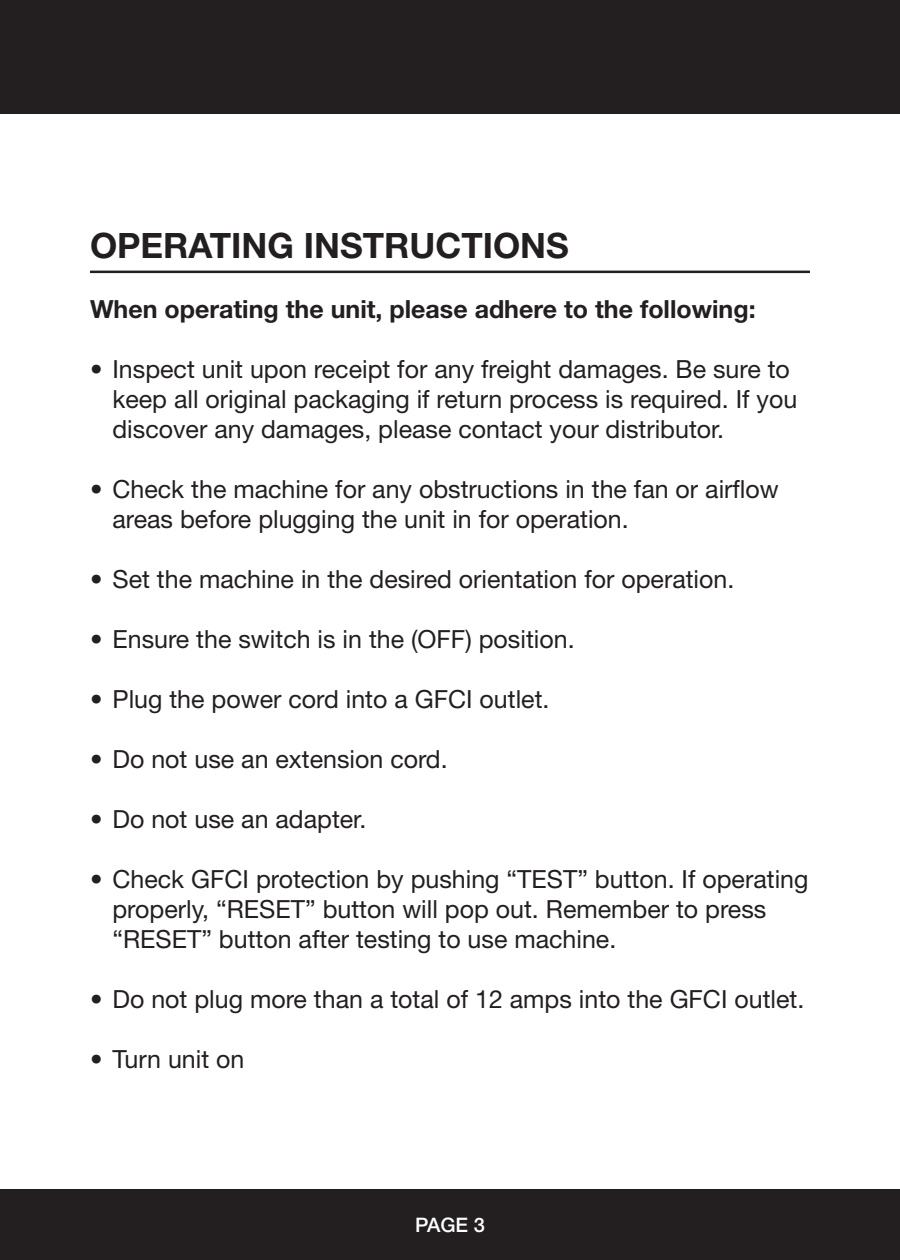
<style>
.page{position:relative;width:900px;height:1260px;background:#fff}
.page>*{position:absolute;margin:0;border:0;box-sizing:border-box;transform-origin:0 0}
.t1{font:700 35px "Helvetica Neue LT Std";color:#231f20}
.t2{font:25px/30px "Helvetica Neue LT Std";color:#231f20}
.t3{font:700 25px "Helvetica Neue LT Std";color:#231f20}
.t4{font:500 20px "Helvetica Neue LT Std";color:#fff}
</style>
<div class="page">
<div style="left:0;top:0;width:900px;height:114px;background:#231f20"></div>
<div style="left:0;top:1189px;width:900px;height:71px;background:#231f20"></div>
<hr style="left:90px;top:271px;width:720px;height:2px;background:#231f20">
<h1 class="t1" style="left:90px;top:224px;width:480px">OPERATING INSTRUCTIONS</h1>
<p class="t3" style="left:90px;top:294px;width:667px">When operating the unit, please adhere to the following:</p>
<p class="t2" style="left:112px;top:354px;width:686px;text-indent:-22px">• Inspect unit upon receipt for any freight damages. Be sure to keep all original packaging if return process is required. If you discover any damages, please contact your distributor.</p>
<p class="t2" style="left:112px;top:474px;width:668px;text-indent:-22px">• Check the machine for any obstructions in the fan or airflow areas before plugging the unit in for operation.</p>
<p class="t2" style="left:90px;top:564px;width:646px">• Set the machine in the desired orientation for operation.</p>
<p class="t2" style="left:90px;top:624px;width:486px">• Ensure the switch is in the (OFF) position.</p>
<p class="t2" style="left:90px;top:684px;width:461px">• Plug the power cord into a GFCI outlet.</p>
<p class="t2" style="left:90px;top:744px;width:359px">• Do not use an extension cord.</p>
<p class="t2" style="left:90px;top:804px;width:278px">• Do not use an adapter.</p>
<p class="t2" style="left:112px;top:864px;width:697px;text-indent:-22px">• Check GFCI protection by pushing “TEST” button. If operating properly, “RESET” button will pop out. Remember to press “RESET” button after testing to use machine.</p>
<p class="t2" style="left:90px;top:984px;width:716px">• Do not plug more than a total of 12 amps into the GFCI outlet.</p>
<p class="t2" style="left:90px;top:1044px;width:156px">• Turn unit on</p>
<p class="t4" style="left:415px;top:1213px;width:71px">PAGE 3</p>
</div>
